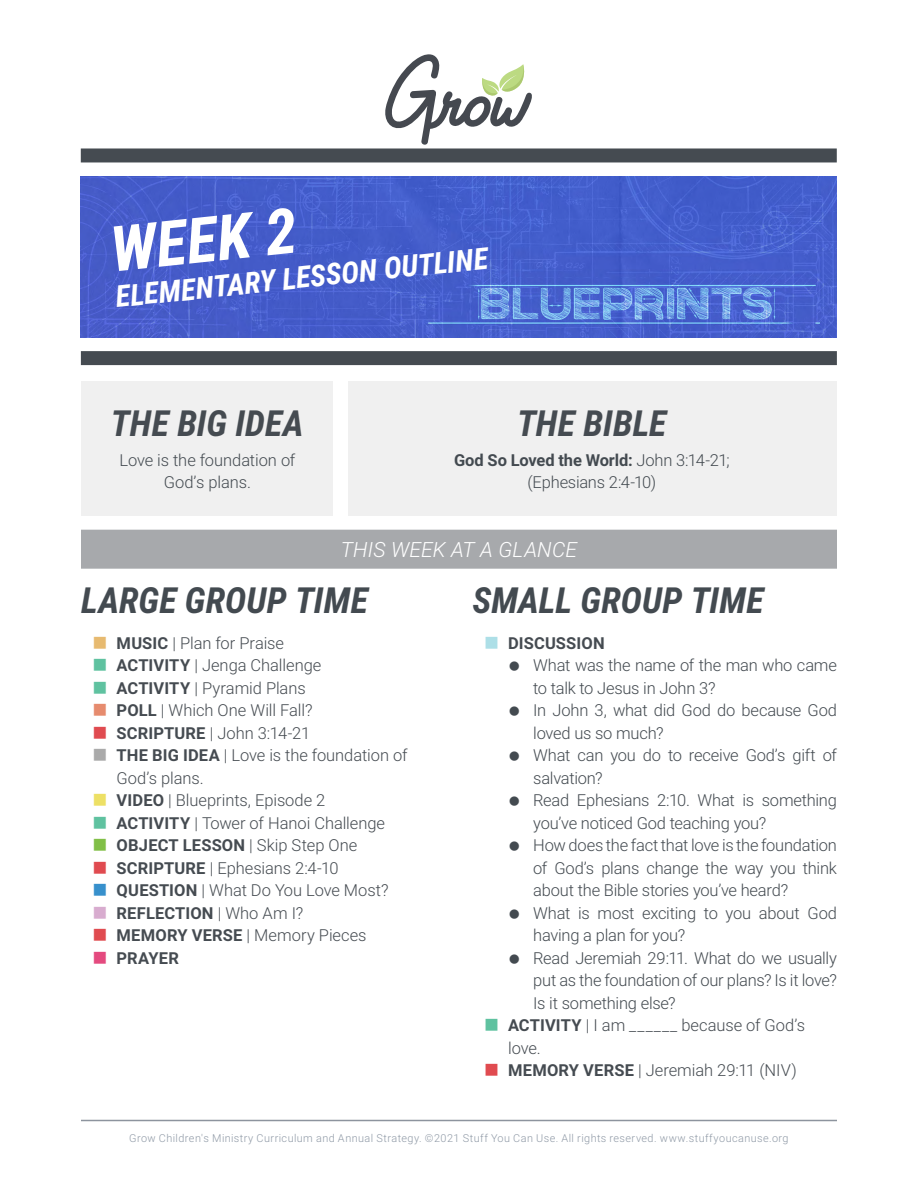
<style>
.page{position:relative;width:918px;height:1188px;background:#fff}
.page>*{position:absolute;margin:0;border:0;box-sizing:border-box;transform-origin:0 0}
.t1{font:italic 700 63px "Roboto Condensed";color:#fff}
.t2{font:italic 700 36px "Roboto Condensed";color:#434a50}
.t3{font:italic 700 36px "Roboto Condensed";color:#454b51}
.t4{font:italic 700 30px "Roboto Condensed";color:#fff}
.t5{font:italic 300 21px "Roboto";letter-spacing:.005em;color:#fff}
.t6{font:300 16.5px/22.5px "Roboto";letter-spacing:-.015em;color:#434a50;text-align:center}
.t7{font:300 16.5px/22.5px "Roboto";letter-spacing:-.005em;color:#454b51}
.t8{font:700 16.5px "Roboto";letter-spacing:.005em;color:#454b51}
.t9{font:300 10.8px "Roboto";letter-spacing:.04em;color:#8f99a6}
.s1{font-weight:700}
</style>
<div class="page">
<div style="left:81px;top:148px;width:756px;height:14px;background:#454b51"></div>
<svg style="left:385px;top:54px;width:147px;height:91px"></svg>
<img style="left:81px;top:177px;width:756px;height:161px">
<div style="left:81px;top:351px;width:756px;height:14px;background:#454b51"></div>
<hr style="left:81px;top:1120px;width:756px;height:1px;background:#8d949e">
<div style="left:81px;top:381px;width:756px;height:135px;background:#f0f0f0"></div>
<div style="left:333px;top:381px;width:15px;height:135px;background:#fff"></div>
<div style="left:81px;top:530px;width:756px;height:39px;background:#a7a9ac"></div>
<h1 class="t1" style="left:106px;top:205px;width:188px;rotate:-6deg">WEEK 2</h1>
<h3 class="t4" style="left:113px;top:276px;width:376px;rotate:-6deg">ELEMENTARY LESSON OUTLINE</h3>
<h2 class="t3" style="left:111px;top:398px;width:195px">THE BIG IDEA</h2>
<p class="t6" style="left:120px;top:448px;width:177px">Love is the foundation of<br>God’s plans.</p>
<h2 class="t3" style="left:517px;top:398px;width:151px">THE BIBLE</h2>
<p class="t6" style="left:454px;top:448px;width:277px"><span class="s1">God So Loved the World:</span> John 3:14-21; (Ephesians 2:4-10)</p>
<p class="t5" style="left:341px;top:534px;width:238px">THIS WEEK AT A GLANCE</p>
<h2 class="t2" style="left:81px;top:575px;width:289px">LARGE GROUP TIME</h2>
<p class="t7" style="left:117px;top:631px;width:292px"><span class="s1">MUSIC</span> | Plan for Praise<br><span class="s1">ACTIVITY</span> | Jenga Challenge<br><span class="s1">ACTIVITY</span> | Pyramid Plans<br><span class="s1">POLL</span> | Which One Will Fall?<br><span class="s1">SCRIPTURE</span> | John 3:14-21<br><span class="s1">THE BIG IDEA</span> | Love is the foundation of<br>God’s plans.<br><span class="s1">VIDEO</span> | Blueprints, Episode 2<br><span class="s1">ACTIVITY</span> | Tower of Hanoi Challenge<br><span class="s1">OBJECT LESSON</span> | Skip Step One<br><span class="s1">SCRIPTURE</span> | Ephesians 2:4-10<br><span class="s1">QUESTION</span> | What Do You Love Most?<br><span class="s1">REFLECTION</span> | Who Am I?<br><span class="s1">MEMORY VERSE</span> | Memory Pieces<br><span class="s1">PRAYER</span></p>
<h2 class="t2" style="left:472px;top:575px;width:293px">SMALL GROUP TIME</h2>
<p class="t8" style="left:508px;top:631px;width:98px">DISCUSSION</p>
<p class="t6" style="left:533px;top:654px;width:305px">What was the name of the man who came</p>
<p class="t6" style="left:533px;top:676px;width:184px">to talk to Jesus in John 3?</p>
<p class="t6" style="left:533px;top:699px;width:305px">In John 3, what did God do because God</p>
<p class="t6" style="left:533px;top:721px;width:132px">loved us so much?</p>
<p class="t6" style="left:533px;top:744px;width:305px">What can you do to receive God’s gift of</p>
<p class="t6" style="left:533px;top:766px;width:71px">salvation?</p>
<p class="t6" style="left:533px;top:789px;width:305px">Read Ephesians 2:10. What is something</p>
<p class="t6" style="left:533px;top:811px;width:235px">you’ve noticed God teaching you?</p>
<p class="t6" style="left:533px;top:834px;width:305px">How does the fact that love is the foundation</p>
<p class="t6" style="left:533px;top:856px;width:305px">of God’s plans change the way you think</p>
<p class="t6" style="left:533px;top:879px;width:256px">about the Bible stories you’ve heard?</p>
<p class="t6" style="left:533px;top:901px;width:305px">What is most exciting to you about God</p>
<p class="t6" style="left:533px;top:924px;width:154px">having a plan for you?</p>
<p class="t6" style="left:533px;top:946px;width:305px">Read Jeremiah 29:11. What do we usually</p>
<p class="t6" style="left:533px;top:969px;width:305px">put as the foundation of our plans? Is it love?</p>
<p class="t6" style="left:533px;top:991px;width:144px">Is it something else?</p>
<p class="t7" style="left:508px;top:1014px;width:298px"><span class="s1">ACTIVITY</span> | I am ______ because of God’s</p>
<p class="t7" style="left:508px;top:1036px;width:34px">love.</p>
<p class="t7" style="left:508px;top:1059px;width:290px"><span class="s1">MEMORY VERSE</span> | Jeremiah 29:11 (NIV)</p>
<p class="t9" style="left:129px;top:1131px;width:661px">Grow Children's Ministry Curriculum and Annual Strategy. ©2021 Stuff You Can Use. All rights reserved. www.stuffyoucanuse.org</p>
</div>
